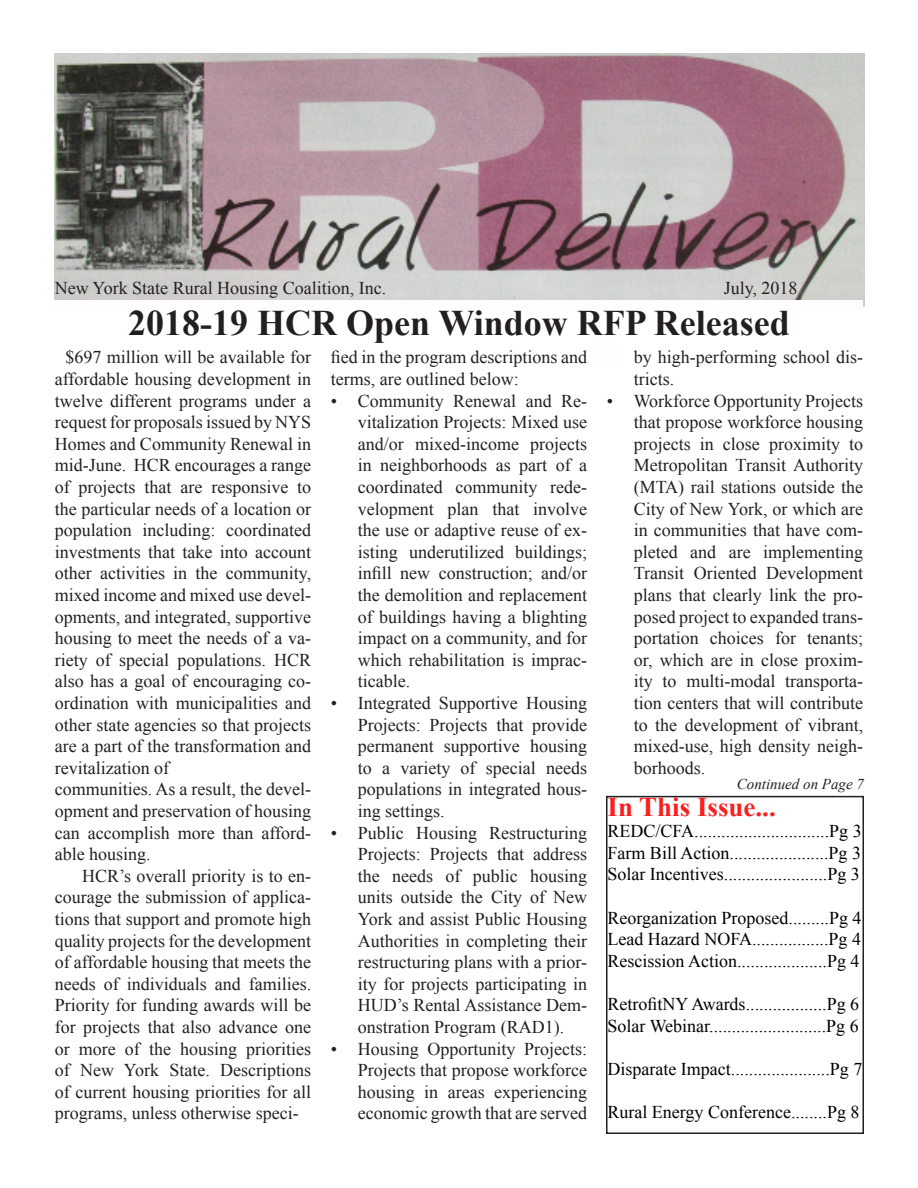
<style>
.page{position:relative;width:918px;height:1188px;background:#fff}
.page>*{position:absolute;margin:0;border:0;box-sizing:border-box;transform-origin:0 0}
.t1{font:700 36px "Times New Roman";color:#231f20}
.t2{font:700 27px "Times New Roman";color:#fb1f20}
.t3{font:18px/21.6px "Times New Roman";color:#231f20;text-align:justify}
.t4{font:18px "Times New Roman";color:#000}
.t5{font:italic 15px "Times New Roman";color:#231f20}
</style>
<div class="page">
<img style="left:54px;top:54px;width:810px;height:252px">
<div style="left:606px;top:796px;width:258px;height:338px;border:2px solid #231f20"></div>
<div style="left:47px;top:300px;width:816px;height:10px;background:#fffdfd"></div>
<p class="t3" style="left:55px;top:277px;width:333px">New York State Rural Housing Coalition, Inc.</p>
<p class="t3" style="left:724px;top:277px;width:75px">July, 2018</p>
<p class="t1" style="left:128px;top:298px;width:663px">2018-19 HCR Open Window RFP Released</p>
<p class="t3" style="left:55px;top:346px;width:258px;text-indent:11px">$697 million will be available for affordable housing development in twelve different programs under a request for proposals issued by NYS Homes and Community Renewal in mid-June. HCR encourages a range of projects that are responsive to the particular needs of a location or population including: coordinated investments that take into account other activities in the community, mixed income and mixed use devel&shy;opments, and integrated, supportive housing to meet the needs of a va&shy;riety of special populations. HCR also has a goal of encouraging co&shy;ordination with municipalities and other state agencies so that projects are a part of the transformation and revitalization of</p>
<p class="t3" style="left:55px;top:778px;width:258px">communities. As a result, the devel&shy;opment and preservation of housing can accomplish more than afford&shy;able housing.</p>
<p class="t3" style="left:55px;top:865px;width:258px;text-indent:27px">HCR’s overall priority is to en&shy;courage the submission of applica&shy;tions that support and promote high quality projects for the development of affordable housing that meets the needs of individuals and families.<br>Priority for funding awards will be for projects that also advance one or more of the housing priorities of New York State. Descriptions of current housing priorities for all programs, unless otherwise speci-</p>
<p class="t3" style="left:331px;top:346px;width:258px">fied in the program descriptions and terms, are outlined below:</p>
<p class="t3" style="left:358px;top:390px;width:231px;text-indent:-27px">• Community Renewal and Re&shy;vitalization Projects: Mixed use and/or mixed-income projects in neighborhoods as part of a coordinated community rede&shy;velopment plan that involve the use or adaptive reuse of ex&shy;isting underutilized buildings; infill new construction; and/or the demolition and replacement of buildings having a blighting impact on a community, and for which rehabilitation is imprac&shy;ticable.</p>
<p class="t3" style="left:358px;top:692px;width:231px;text-indent:-27px">• Integrated Supportive Housing Projects: Projects that provide permanent supportive housing to a variety of special needs populations in integrated hous&shy;ing settings.</p>
<p class="t3" style="left:358px;top:822px;width:231px;text-indent:-27px">• Public Housing Restructuring Projects: Projects that address the needs of public housing units outside the City of New York and assist Public Housing Authorities in completing their restructuring plans with a prior&shy;ity for projects participating in HUD’s Rental Assistance Dem&shy;onstration Program (RAD1).</p>
<p class="t3" style="left:358px;top:1038px;width:231px;text-indent:-27px">• Housing Opportunity Projects:<br>Projects that propose workforce housing in areas experiencing economic growth that are served</p>
<p class="t3" style="left:634px;top:346px;width:231px;text-indent:-27px">• by high-performing school dis&shy;tricts.</p>
<p class="t3" style="left:634px;top:390px;width:231px;text-indent:-27px">• Workforce Opportunity Projects that propose workforce housing projects in close proximity to Metropolitan Transit Authority (MTA) rail stations outside the City of New York, or which are in communities that have com&shy;pleted and are implementing Transit Oriented Development plans that clearly link the pro&shy;posed project to expanded trans&shy;portation choices for tenants; or, which are in close proxim&shy;ity to multi-modal transporta&shy;tion centers that will contribute to the development of vibrant, mixed-use, high density neigh&shy;borhoods.</p>
<p class="t5" style="left:737px;top:774px;width:129px">Continued on Page 7</p>
<p class="t2" style="left:608px;top:788px;width:170px">In This Issue...</p>
<p class="t4" style="left:608px;top:819px;width:256px">REDC/CFA..............................Pg 3</p>
<p class="t4" style="left:608px;top:841px;width:255px">Farm Bill Action......................Pg 3</p>
<p class="t4" style="left:608px;top:862px;width:254px">Solar Incentives.......................Pg 3</p>
<p class="t4" style="left:608px;top:906px;width:256px">Reorganization Proposed.........Pg 4</p>
<p class="t4" style="left:608px;top:927px;width:255px">Lead Hazard NOFA.................Pg 4</p>
<p class="t4" style="left:608px;top:949px;width:254px">Rescission Action....................Pg 4</p>
<p class="t4" style="left:608px;top:992px;width:253px">RetrofitNY Awards..................Pg 6</p>
<p class="t4" style="left:608px;top:1014px;width:253px">Solar Webinar..........................Pg 6</p>
<p class="t4" style="left:608px;top:1057px;width:256px">Disparate Impact......................Pg 7</p>
<p class="t4" style="left:608px;top:1100px;width:254px">Rural Energy Conference........Pg 8</p>
</div>
